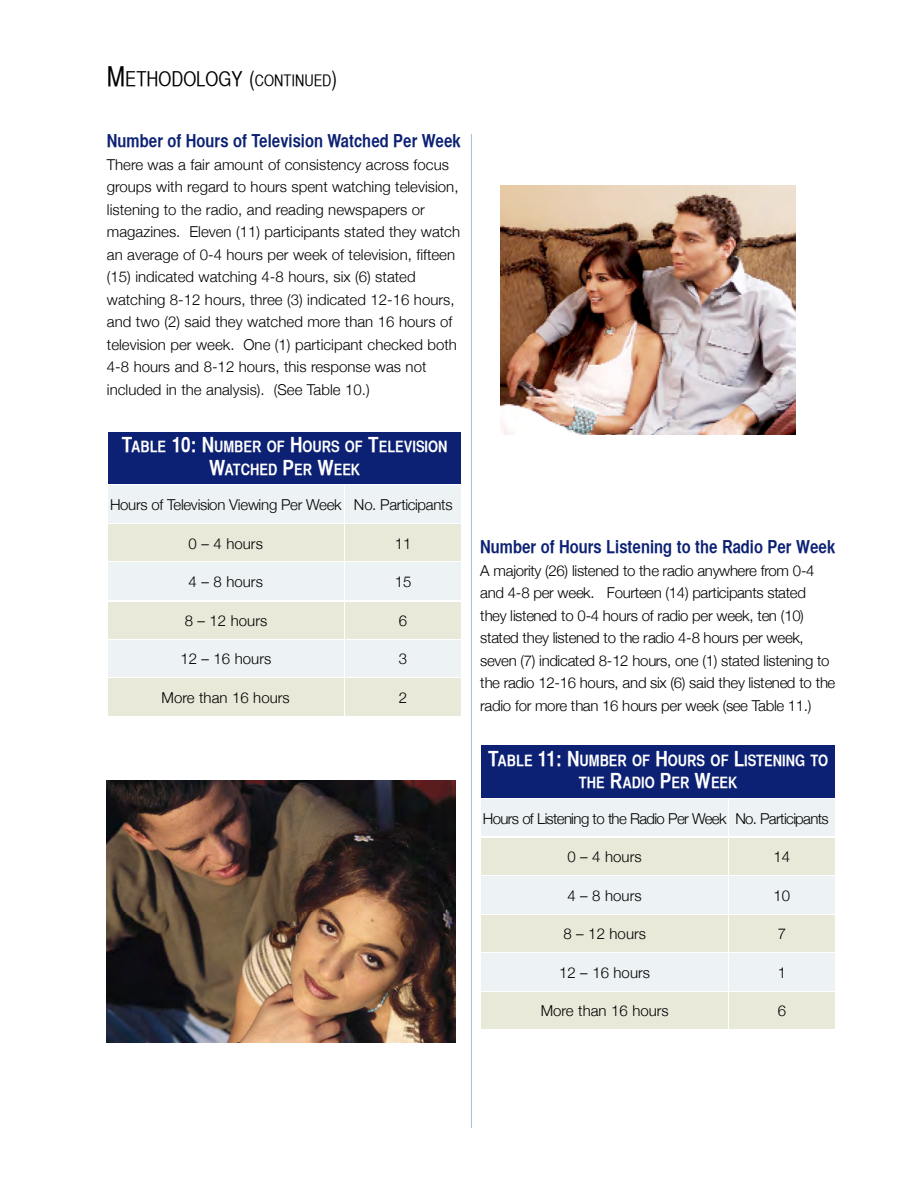
<style>
.page{position:relative;width:918px;height:1188px;background:#fff}
.page>*{position:absolute;margin:0;border:0;box-sizing:border-box;transform-origin:0 0}
.t1{font:20.25px "Helvetica CY";color:#000}
.t2{font:700 18px "Helvetica CY";color:#0c2173}
.t3{font:700 15.75px/22.6px "Helvetica CY";color:#fff;text-align:center}
.t4{font:300 15px/22.5px "Helvetica Neue";color:#000}
.t5{font:300 15px/22.5px "Helvetica Neue";letter-spacing:-.02em;color:#000}
.t6{font:300 15px "Helvetica Neue";letter-spacing:-.04em;color:#000}
.s1{font-size:27px}
.s2{font-size:21px}
.s3{font-size:15.75px}
</style>
<div class="page">
<hr style="left:471px;top:134px;width:1px;height:994px;background:#a9bada">
<div style="left:108px;top:432px;width:354px;height:53px;background:#0c2173"></div>
<div style="left:108px;top:485px;width:236px;height:38px;background:#edf2f4"></div>
<div style="left:345px;top:485px;width:117px;height:38px;background:#edf2f4"></div>
<div style="left:108px;top:524px;width:236px;height:38px;background:#e9e9da"></div>
<div style="left:345px;top:524px;width:117px;height:38px;background:#e9e9da"></div>
<div style="left:108px;top:562px;width:236px;height:38px;background:#edf2f4"></div>
<div style="left:345px;top:562px;width:117px;height:38px;background:#edf2f4"></div>
<div style="left:108px;top:601px;width:236px;height:38px;background:#e9e9da"></div>
<div style="left:345px;top:601px;width:117px;height:38px;background:#e9e9da"></div>
<div style="left:108px;top:640px;width:236px;height:38px;background:#edf2f4"></div>
<div style="left:345px;top:640px;width:117px;height:38px;background:#edf2f4"></div>
<div style="left:108px;top:678px;width:236px;height:38px;background:#e9e9da"></div>
<div style="left:345px;top:678px;width:117px;height:38px;background:#e9e9da"></div>
<hr style="left:107px;top:485px;width:355px;height:1px;background:#fff">
<hr style="left:107px;top:562px;width:355px;height:1px;background:#fff">
<hr style="left:107px;top:678px;width:355px;height:1px;background:#fff">
<div style="left:481px;top:745px;width:354px;height:53px;background:#0c2173"></div>
<div style="left:481px;top:799px;width:247px;height:38px;background:#edf2f4"></div>
<div style="left:729px;top:799px;width:106px;height:38px;background:#edf2f4"></div>
<div style="left:481px;top:838px;width:247px;height:38px;background:#e9e9da"></div>
<div style="left:729px;top:838px;width:106px;height:38px;background:#e9e9da"></div>
<div style="left:481px;top:876px;width:247px;height:38px;background:#edf2f4"></div>
<div style="left:729px;top:876px;width:106px;height:38px;background:#edf2f4"></div>
<div style="left:481px;top:915px;width:247px;height:38px;background:#e9e9da"></div>
<div style="left:729px;top:915px;width:106px;height:38px;background:#e9e9da"></div>
<div style="left:481px;top:953px;width:247px;height:38px;background:#edf2f4"></div>
<div style="left:729px;top:953px;width:106px;height:38px;background:#edf2f4"></div>
<div style="left:481px;top:992px;width:247px;height:38px;background:#e9e9da"></div>
<div style="left:729px;top:992px;width:106px;height:38px;background:#e9e9da"></div>
<hr style="left:480px;top:876px;width:356px;height:1px;background:#fff">
<hr style="left:480px;top:953px;width:356px;height:1px;background:#fff">
<img style="left:500px;top:186px;width:295px;height:249px">
<img style="left:107px;top:781px;width:349px;height:261px">
<h1 class="t1" style="left:107px;top:71px;width:232px"><span class="s1">M</span>ETHODOLOGY <span class="s2">(</span><span class="s3">CONTINUED</span><span class="s2">)</span></h1>
<p class="t2" style="left:107px;top:134px;width:355px">Number of Hours of Television Watched Per Week</p>
<p class="t4" style="left:107px;top:153px;width:355px">There was a fair amount of consistency across focus groups with regard to hours spent watching television, listening to the radio, and reading newspapers or magazines. Eleven (11) participants stated they watch an average of 0-4 hours per week of television, fifteen (15) indicated watching 4-8 hours, six (6) stated watching 8-12 hours, three (3) indicated 12-16 hours, and two (2) said they watched more than 16 hours of television per week. One (1) participant checked both 4-8 hours and 8-12 hours, this response was not included in the analysis). (See Table 10.)</p>
<p class="t3" style="left:122px;top:437px;width:327px"><span class="s2">T</span>ABLE <span class="s2">10: N</span>UMBER OF <span class="s2">H</span>OURS OF <span class="s2">T</span>ELEVISION<br><span class="s2">W</span>ATCHED <span class="s2">P</span>ER <span class="s2">W</span>EEK</p>
<p class="t4" style="left:110px;top:493px;width:344px">Hours of Television Viewing Per We e k No. Participants</p>
<p class="t4" style="left:189px;top:532px;width:76px">0 – 4 hours</p>
<p class="t4" style="left:395px;top:532px;width:18px">11</p>
<p class="t4" style="left:189px;top:570px;width:76px">4 – 8 hours</p>
<p class="t4" style="left:395px;top:570px;width:18px">15</p>
<p class="t4" style="left:185px;top:609px;width:84px">8 – 12 hours</p>
<p class="t4" style="left:399px;top:609px;width:10px">6</p>
<p class="t4" style="left:180px;top:647px;width:92px">12 – 16 hours</p>
<p class="t4" style="left:399px;top:647px;width:10px">3</p>
<p class="t4" style="left:162px;top:686px;width:130px">More than 16 hours</p>
<p class="t4" style="left:399px;top:686px;width:10px">2</p>
<p class="t2" style="left:480px;top:540px;width:357px">Number of Hours Listening to the Radio Per Week</p>
<p class="t5" style="left:480px;top:559px;width:357px">A majority (26) listened to the radio anywhere from 0-4 and 4-8 per week. Fourteen (14) participants stated they listened to 0-4 hours of radio per week, ten (10) stated they listened to the radio 4-8 hours per week, seven (7) indicated 8-12 hours, one (1) stated listening to the radio 12-16 hours, and six (6) said they listened to the radio for more than 16 hours per week (see Table 11.)</p>
<p class="t3" style="left:488px;top:750px;width:342px"><span class="s2">T</span>ABLE <span class="s2">11: N</span>UMBER OF <span class="s2">H</span>OURS OF <span class="s2">L</span>ISTENING TO<br>THE <span class="s2">R</span>ADIO <span class="s2">P</span>ER <span class="s2">W</span>EEK</p>
<p class="t6" style="left:483px;top:809px;width:347px">Hours of Listening to the Radio Per We e k No. Participants</p>
<p class="t4" style="left:567px;top:845px;width:76px">0 – 4 hours</p>
<p class="t4" style="left:774px;top:845px;width:18px">14</p>
<p class="t4" style="left:567px;top:884px;width:76px">4 – 8 hours</p>
<p class="t4" style="left:774px;top:884px;width:18px">10</p>
<p class="t4" style="left:563px;top:922px;width:84px">8 – 12 hours</p>
<p class="t4" style="left:778px;top:922px;width:10px">7</p>
<p class="t4" style="left:559px;top:961px;width:92px">12 – 16 hours</p>
<p class="t4" style="left:778px;top:961px;width:10px">1</p>
<p class="t4" style="left:541px;top:999px;width:130px">More than 16 hours</p>
<p class="t4" style="left:778px;top:999px;width:10px">6</p>
</div>
